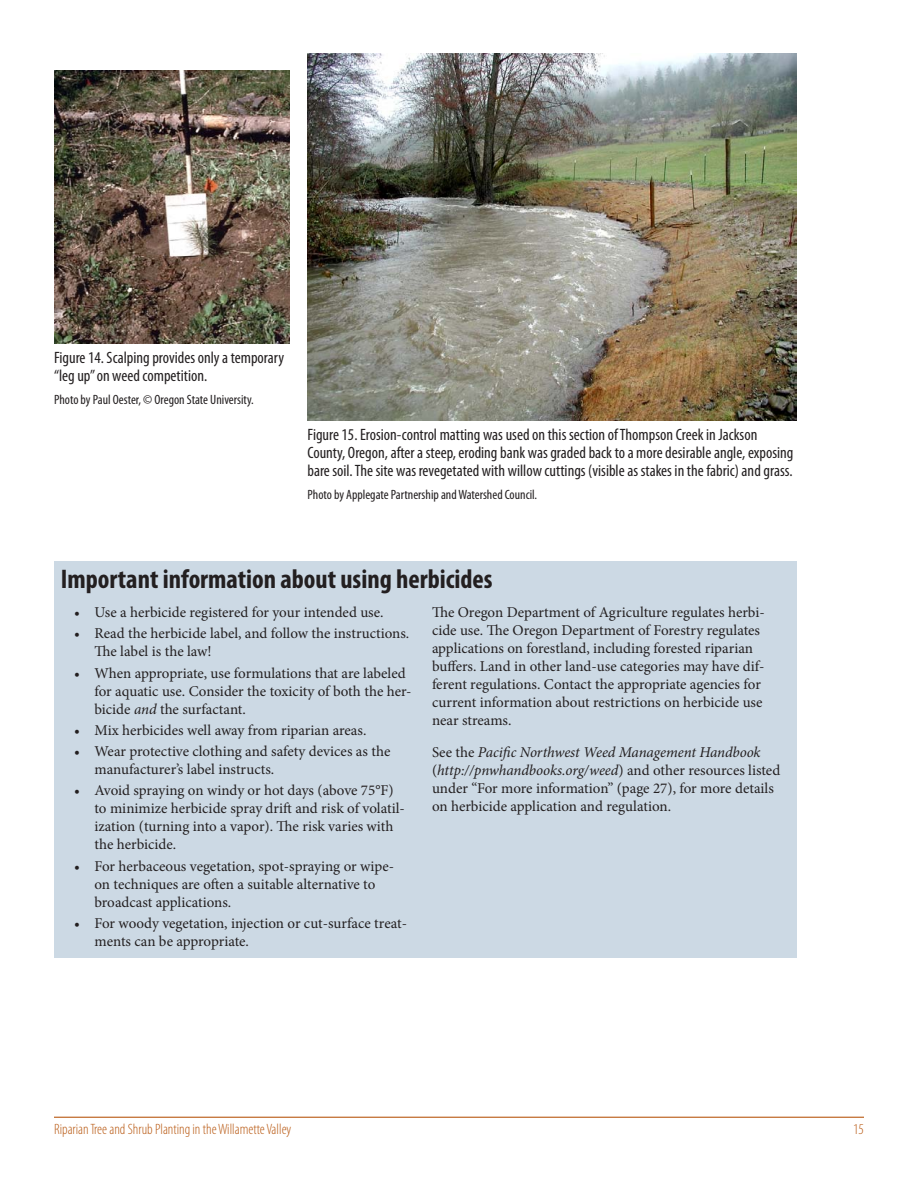
<style>
.page{position:relative;width:918px;height:1188px;background:#fff}
.page>*{position:absolute;margin:0;border:0;box-sizing:border-box;transform-origin:0 0}
.Heading_box{font:700 condensed 27px "Myriad Pro";color:#231f20}
.t1{font:condensed 16.5px/18px "Myriad Pro";color:#231f20}
.bullet_list{font:15px/18px "Minion Pro";color:#231f20}
.body_text{font:15px/18px "Minion Pro";letter-spacing:-.005em;color:#231f20}
.bullet_list_last_ite{font:15px/18px "Minion Pro";color:#231f20}
.t2{font:300 condensed 15px "Myriad Pro";color:#b95a14}
.credit{font:condensed 13.5px "Myriad Pro";color:#231f20}
.s1{font-style:italic}
</style>
<div class="page">
<hr style="left:54px;top:1117px;width:810px;height:1px;background:#b95a14">
<img style="left:54px;top:71px;width:236px;height:273px">
<img style="left:308px;top:54px;width:488px;height:367px">
<div style="left:54px;top:561px;width:742px;height:397px;background:#ccd9e4"></div>
<p class="t1" style="left:54px;top:348px;width:232px">Figure 14. Scalping provides only a temporary “leg up” on weed competition.</p>
<p class="credit" style="left:54px;top:391px;width:201px">Photo by Paul Oester, © Oregon State University.</p>
<p class="t1" style="left:308px;top:425px;width:488px">Figure 15. Erosion-control matting was used on this section of Thompson Creek in Jackson<br>County, Oregon, after a steep, eroding bank was graded back to a more desirable angle, exposing bare soil. The site was revegetated with willow cuttings (visible as stakes in the fabric) and grass.</p>
<p class="credit" style="left:308px;top:486px;width:231px">Photo by Applegate Partnership and Watershed Council.</p>
<p class="Heading_box" style="left:61px;top:562px;width:433px">Important information about using herbicides</p>
<p class="bullet_list" style="left:74px;top:604px;width:311px">• Use a herbicide registered for your intended use.</p>
<p class="bullet_list" style="left:94px;top:625px;width:316px;text-indent:-20px">• Read the herbicide label, and follow the instructions.<br>The label is the law!</p>
<p class="bullet_list" style="left:94px;top:664px;width:319px;text-indent:-20px">• When appropriate, use formulations that are labeled for aquatic use. Consider the toxicity of both the her&shy;bicide <span class="s1">and</span> the surfactant.</p>
<p class="bullet_list" style="left:74px;top:721px;width:294px">• Mix herbicides well away from riparian areas.</p>
<p class="bullet_list" style="left:94px;top:742px;width:297px;text-indent:-20px">• Wear protective clothing and safety devices as the manufacturer’s label instructs.</p>
<p class="bullet_list" style="left:94px;top:782px;width:312px;text-indent:-20px">• Avoid spraying on windy or hot days (above 75°F) to minimize herbicide spray drift and risk of volatil&shy;ization (turning into a vapor). The risk varies with the herbicide.</p>
<p class="bullet_list" style="left:94px;top:857px;width:301px;text-indent:-20px">• For herbaceous vegetation, spot-spraying or wipe&shy;on techniques are often a suitable alternative to broadcast applications.</p>
<p class="bullet_list_last_ite" style="left:94px;top:914px;width:314px;text-indent:-20px">• For woody vegetation, injection or cut-surface treat&shy;ments can be appropriate.</p>
<p class="body_text" style="left:432px;top:604px;width:334px">The Oregon Department of Agriculture regulates herbi&shy;cide use. The Oregon Department of Forestry regulates applications on forestland, including forested riparian buffers. Land in other land-use categories may have dif&shy;ferent regulations. Contact the appropriate agencies for current information about restrictions on herbicide use near streams.</p>
<p class="body_text" style="left:432px;top:743px;width:350px">See the <span class="s1">Pacific Northwest Weed Management Handbook </span>(<span class="s1">http://pnwhandbooks.org/weed</span>) and other resources listed under “For more information” (page 27), for more details on herbicide application and regulation.</p>
<p class="t2" style="left:54px;top:1120px;width:239px">Riparian Tree and Shrub Planting in the Willamette Valley</p>
<p class="t2" style="left:853px;top:1120px;width:12px">15</p>
</div>
